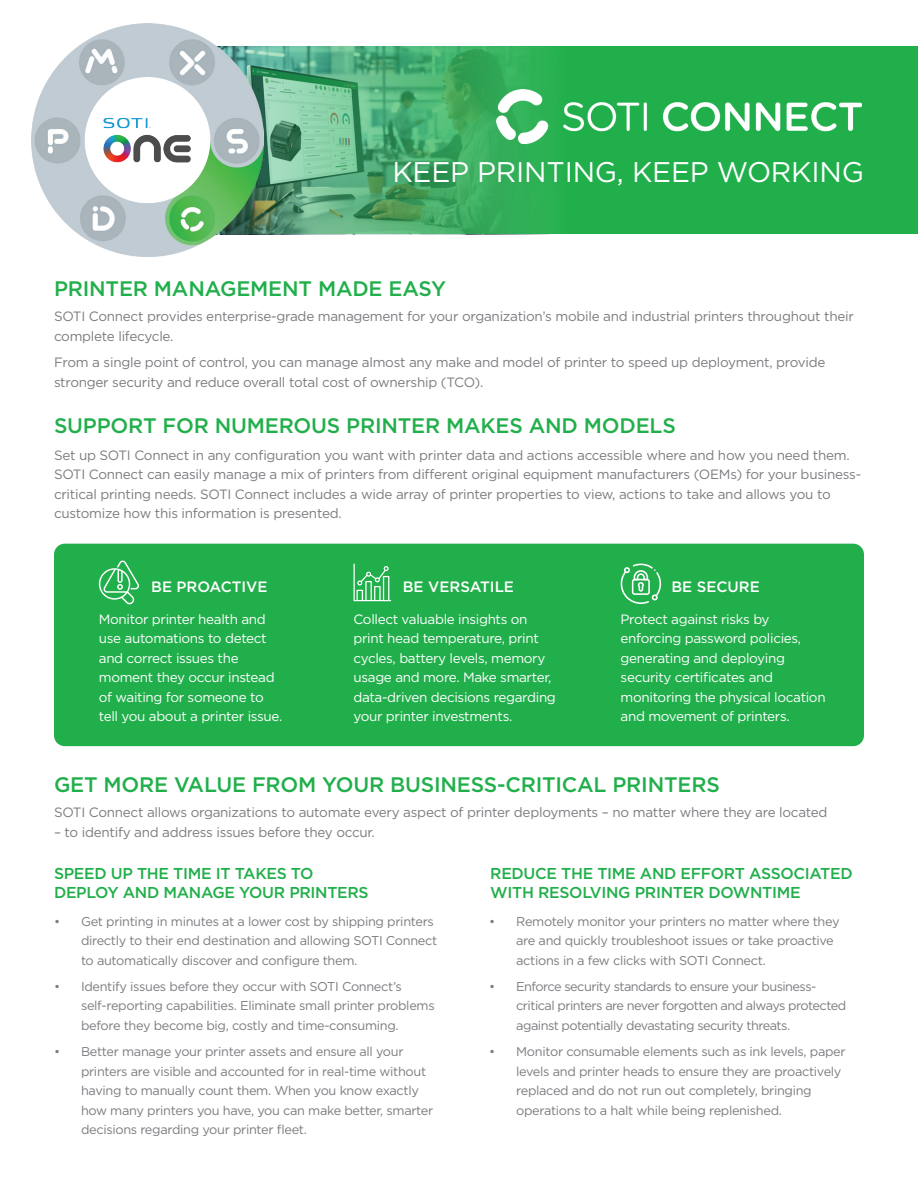
<style>
.page{position:relative;width:918px;height:1188px;background:#fff}
.page>*{position:absolute;margin:0;border:0;box-sizing:border-box;transform-origin:0 0}
.t1{font:28.35px "Gotham";letter-spacing:-.01em;color:#fff}
.t2{font:500 21px "Gotham";letter-spacing:-.01em;color:#21af4b}
.t3{font:500 15.75px/19.5px "Gotham";letter-spacing:-.02em;color:#21af4b}
.t4{font:500 15px "Gotham";color:#fff}
.t5{font:13.5px/19.5px "Gotham";letter-spacing:-.02em;color:#7c7c81}
.t6{font:13.5px/19.5px "Gotham";letter-spacing:-.025em;color:#fff}
.t7{font:12.75px/19.5px "Gotham";letter-spacing:-.025em;color:#7c7c81}
</style>
<div class="page">
<svg style="left:264px;top:46px;width:654px;height:188px;background:#38ae5f"></svg>
<img style="left:31px;top:24px;width:233px;height:232px">
<img style="left:496px;top:89px;width:366px;height:55px">
<div style="left:54px;top:544px;width:810px;height:202px;background:#21af4b;border-radius:11px"></div>
<svg style="left:621px;top:564px;width:40px;height:40px"></svg>
<svg style="left:353px;top:564px;width:38px;height:37px"></svg>
<svg style="left:99px;top:561px;width:40px;height:43px"></svg>
<p class="t1" style="left:392px;top:154px;width:473px">KEEP PRINTING, KEEP WORKING</p>
<p class="t2" style="left:54px;top:275px;width:394px">PRINTER MANAGEMENT MADE EASY</p>
<p class="t5" style="left:54px;top:306px;width:801px">SOTI Connect provides enterprise-grade management for your organization’s mobile and industrial printers throughout their complete lifecycle.</p>
<p class="t5" style="left:54px;top:352px;width:773px">From a single point of control, you can manage almost any make and model of printer to speed up deployment, provide stronger security and reduce overall total cost of ownership (TCO).</p>
<p class="t2" style="left:54px;top:412px;width:623px">SUPPORT FOR NUMEROUS PRINTER MAKES AND MODELS</p>
<p class="t5" style="left:54px;top:445px;width:809px">Set up SOTI Connect in any configuration you want with printer data and actions accessible where and how you need them.<br>SOTI Connect can easily manage a mix of printers from different original equipment manufacturers (OEMs) for your business&shy;critical printing needs. SOTI Connect includes a wide array of printer properties to view, actions to take and allows you to customize how this information is presented.</p>
<p class="t4" style="left:151px;top:577px;width:118px">BE PROACTIVE</p>
<p class="t6" style="left:99px;top:609px;width:185px">Monitor printer health and use automations to detect and correct issues the moment they occur instead of waiting for someone to tell you about a printer issue.</p>
<p class="t4" style="left:403px;top:577px;width:113px">BE VERSATILE</p>
<p class="t6" style="left:353px;top:609px;width:204px">Collect valuable insights on print head temperature, print cycles, battery levels, memory usage and more. Make smarter, data-driven decisions regarding your printer investments.</p>
<p class="t4" style="left:671px;top:577px;width:90px">BE SECURE</p>
<p class="t6" style="left:621px;top:609px;width:207px">Protect against risks by enforcing password policies, generating and deploying security certificates and monitoring the physical location and movement of printers.</p>
<p class="t2" style="left:54px;top:770px;width:667px">GET MORE VALUE FROM YOUR BUSINESS-CRITICAL PRINTERS</p>
<p class="t5" style="left:54px;top:803px;width:775px">SOTI Connect allows organizations to automate every aspect of printer deployments – no matter where they are located</p>
<p class="t5" style="left:54px;top:822px;width:322px">– to identify and address issues before they occur.</p>
<p class="t3" style="left:54px;top:863px;width:316px">SPEED UP THE TIME IT TAKES TO<br>DEPLOY AND MANAGE YOUR PRINTERS</p>
<p class="t3" style="left:490px;top:863px;width:364px">REDUCE THE TIME AND EFFORT ASSOCIATED<br>WITH RESOLVING PRINTER DOWNTIME</p>
<p class="t7" style="left:81px;top:911px;width:358px;text-indent:-27px">• Get printing in minutes at a lower cost by shipping printers directly to their end destination and allowing SOTI Connect to automatically discover and configure them.</p>
<p class="t7" style="left:81px;top:976px;width:355px;text-indent:-27px">• Identify issues before they occur with SOTI Connect’s self-reporting capabilities. Eliminate small printer problems before they become big, costly and time-consuming.</p>
<p class="t7" style="left:81px;top:1041px;width:354px;text-indent:-27px">• Better manage your printer assets and ensure all your printers are visible and accounted for in real-time without having to manually count them. When you know exactly how many printers you have, you can make better, smarter decisions regarding your printer fleet.</p>
<p class="t7" style="left:516px;top:911px;width:325px;text-indent:-27px">• Remotely monitor your printers no matter where they are and quickly troubleshoot issues or take proactive actions in a few clicks with SOTI Connect.</p>
<p class="t7" style="left:516px;top:976px;width:332px;text-indent:-27px">• Enforce security standards to ensure your business&shy;critical printers are never forgotten and always protected against potentially devastating security threats.</p>
<p class="t7" style="left:516px;top:1041px;width:331px;text-indent:-27px">• Monitor consumable elements such as ink levels, paper levels and printer heads to ensure they are proactively replaced and do not run out completely, bringing operations to a halt while being replenished.</p>
</div>
